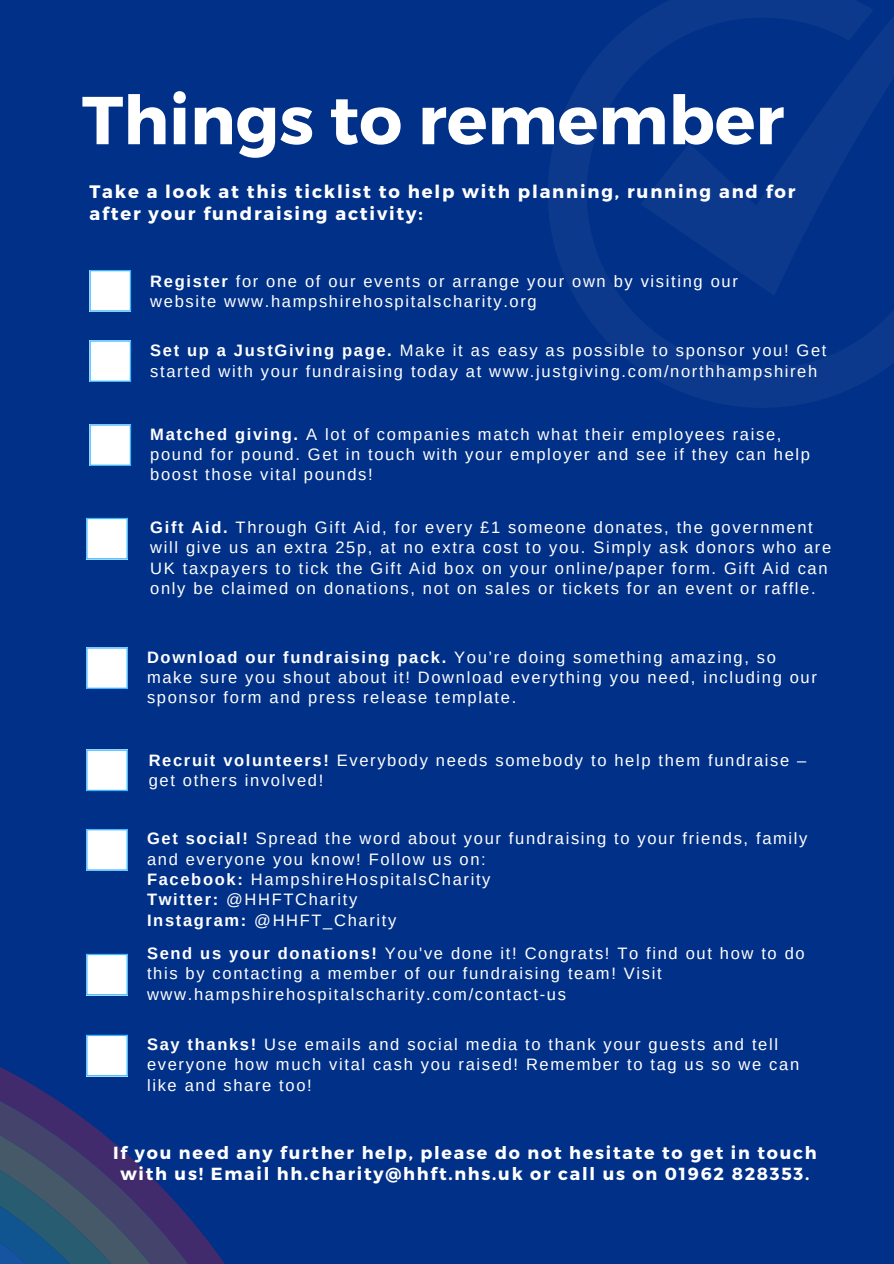
<style>
.page{position:relative;width:894px;height:1264px;background:#fff}
.page>*{position:absolute;margin:0;border:0;box-sizing:border-box;transform-origin:0 0}
.t1{font:700 67.5px "Montserrat";color:#fff}
.t2{font:700 18px/22.5px "Montserrat";letter-spacing:.1em;color:#fff}
.t3{font:700 17.55px/21.5px "Montserrat";letter-spacing:.1em;color:#fff;text-align:center}
.t4{font:16.5px/20.2px "Arimo";letter-spacing:.1em;color:#fff}
.s1{font-weight:700}
</style>
<div class="page">
<div style="left:0;top:0;width:893px;height:1263px;background:#003087"></div>
<svg style="left:0;top:1067px;width:224px;height:196px"></svg>
<svg style="left:89px;top:270px;width:42px;height:41px;background:#eaf7ff"></svg>
<svg style="left:89px;top:340px;width:42px;height:42px;background:#e7f6ff"></svg>
<svg style="left:89px;top:424px;width:42px;height:42px;background:#e7f6ff"></svg>
<svg style="left:86px;top:518px;width:42px;height:41px;background:#e9f7ff"></svg>
<svg style="left:86px;top:647px;width:42px;height:42px;background:#e6f6ff"></svg>
<svg style="left:86px;top:749px;width:42px;height:42px;background:#e7f6ff"></svg>
<svg style="left:86px;top:829px;width:42px;height:41px;background:#e9f7ff"></svg>
<svg style="left:548px;top:18px;width:345px;height:389px"></svg>
<svg style="left:640px;top:0;width:253px;height:296px"></svg>
<svg style="left:86px;top:953px;width:42px;height:42px;background:#e4f2fc"></svg>
<svg style="left:86px;top:1034px;width:42px;height:42px;background:#e4f3fc"></svg>
<p class="t1" style="left:82px;top:76px;width:703px">Things to remember</p>
<p class="t2" style="left:89px;top:179px;width:707px">Take a look at this ticklist to help with planning, running and for after your fundraising activity:</p>
<p class="t4" style="left:150px;top:271px;width:589px"><span class="s1">Register</span> for one of our events or arrange your own by visiting our website www.hampshirehospitalscharity.org</p>
<p class="t4" style="left:150px;top:340px;width:677px"><span class="s1">Set up a JustGiving page.</span> Make it as easy as possible to sponsor you! Get started with your fundraising today at www.justgiving.com/northhampshireh</p>
<p class="t4" style="left:150px;top:424px;width:661px"><span class="s1">Matched giving.</span> A lot of companies match what their employees raise, pound for pound. Get in touch with your employer and see if they can help boost those vital pounds!</p>
<p class="t4" style="left:150px;top:517px;width:682px"><span class="s1">Gift Aid.</span> Through Gift Aid, for every £1 someone donates, the government will give us an extra 25p, at no extra cost to you. Simply ask donors who are UK taxpayers to tick the Gift Aid box on your online/paper form. Gift Aid can only be claimed on donations, not on sales or tickets for an event or raffle.</p>
<p class="t4" style="left:147px;top:646px;width:671px"><span class="s1">Download our fundraising pack.</span> You’re doing something amazing, so make sure you shout about it! Download everything you need, including our sponsor form and press release template.</p>
<p class="t4" style="left:149px;top:750px;width:659px"><span class="s1">Recruit volunteers!</span> Everybody needs somebody to help them fundraise –</p>
<p class="t4" style="left:149px;top:770px;width:176px">get others involved!</p>
<p class="t4" style="left:147px;top:828px;width:661px"><span class="s1">Get social!</span> Spread the word about your fundraising to your friends, family and everyone you know! Follow us on:</p>
<p class="t4" style="left:147px;top:869px;width:345px"><span class="s1">Facebook:</span> HampshireHospitalsCharity</p>
<p class="t4" style="left:147px;top:889px;width:212px"><span class="s1">Twitter:</span> @HHFTCharity</p>
<p class="t4" style="left:147px;top:909px;width:251px"><span class="s1">Instagram:</span> @HHFT_Charity</p>
<p class="t4" style="left:147px;top:943px;width:659px"><span class="s1">Send us your donations!</span> You've done it! Congrats! To find out how to do this by contacting a member of our fundraising team! Visit www.hampshirehospitalscharity.com/contact-us</p>
<p class="t4" style="left:147px;top:1034px;width:653px"><span class="s1">Say thanks!</span> Use emails and social media to thank your guests and tell everyone how much vital cash you raised! Remember to tag us so we can like and share too!</p>
<p class="t3" style="left:113px;top:1141px;width:704px">If you need any further help, please do not hesitate to get in touch with us! Email hh.charity@hhft.nhs.uk or call us on 01962 828353.</p>
</div>
